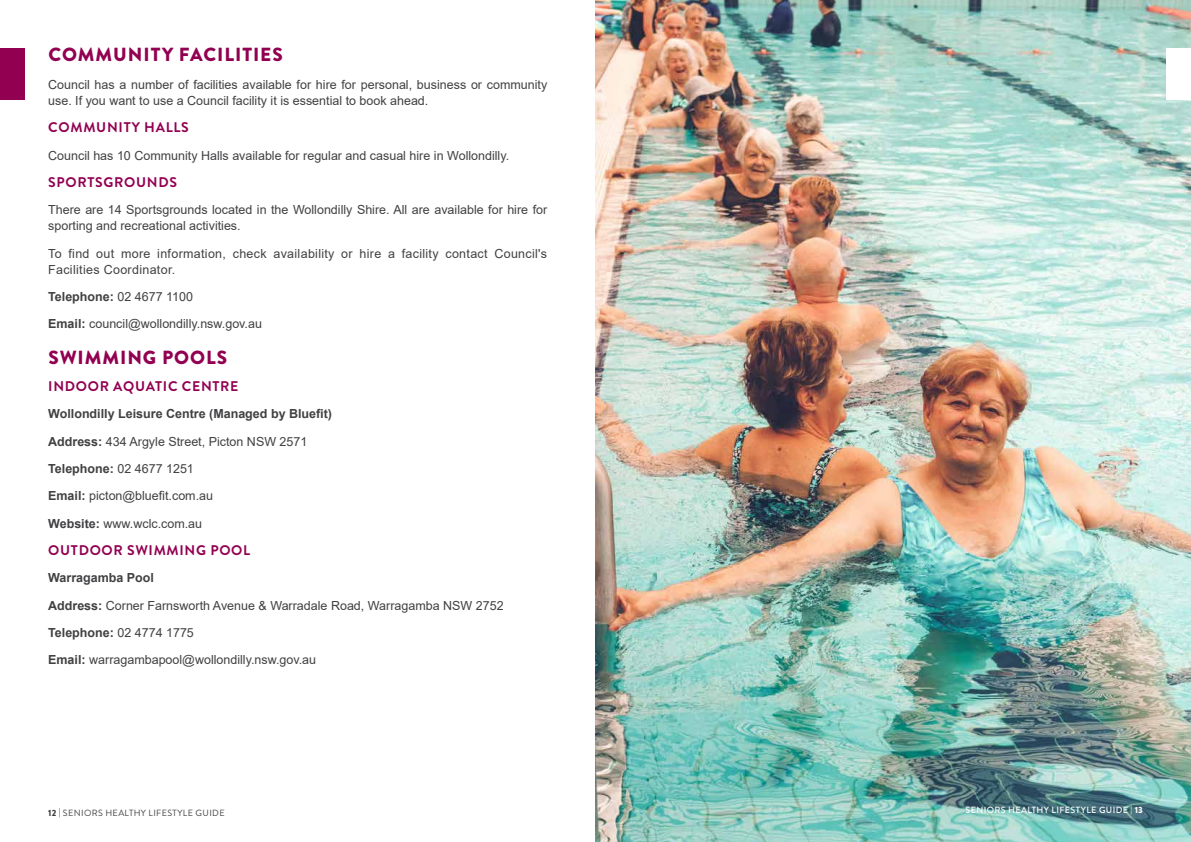
<style>
.page{position:relative;width:1191px;height:842px;background:#fff}
.page>*{position:absolute;margin:0;border:0;box-sizing:border-box;transform-origin:0 0}
.t1{font:900 19px "Brandon Grotesque";letter-spacing:.05em;color:#920051}
.t2{font:700 14px "Brandon Grotesque";letter-spacing:.05em;color:#920051}
.t3{font:12.5px/27.3px "Arial";color:#414042}
.t4{font:12.5px/16px "Arial";letter-spacing:.025em;color:#414042}
.t5{font:9px "Brandon Grotesque";letter-spacing:.04em;color:#414042}
.t6{font:500 9px "Brandon Grotesque";letter-spacing:.04em;color:#fff}
.s1{font-weight:700}
.s2{font-weight:900}
</style>
<div class="page">
<img style="left:595px;top:0;width:596px;height:842px">
<div style="left:0;top:48px;width:25px;height:51px;background:#920051"></div>
<div style="left:1166px;top:48px;width:25px;height:51px;background:#fff"></div>
<h1 class="t1" style="left:48px;top:41px;width:236px">COMMUNITY FACILITIES</h1>
<p class="t3" style="left:48px;top:76px;width:500px;line-height:16px">Council has a number of facilities available for hire for personal, business or community use. If you want to use a Council facility it is essential to book ahead.</p>
<p class="t2" style="left:48px;top:118px;width:142px">COMMUNITY HALLS</p>
<p class="t3" style="left:48px;top:141px;width:462px">Council has 10 Community Halls available for regular and casual hire in Wollondilly.</p>
<p class="t2" style="left:48px;top:172px;width:130px">SPORTSGROUNDS</p>
<p class="t3" style="left:48px;top:202px;width:500px;line-height:16px">There are 14 Sportsgrounds located in the Wollondilly Shire. All are available for hire for sporting and recreational activities.</p>
<p class="t4" style="left:48px;top:245px;width:500px">To find out more information, check availability or hire a facility contact Council's<br>Facilities Coordinator.</p>
<p class="t3" style="left:48px;top:283px;width:215px"><span class="s1">Telephone:</span> 02 4677 1100<br><span class="s1">Email:</span> council@wollondilly.nsw.gov.au</p>
<h1 class="t1" style="left:48px;top:344px;width:180px">SWIMMING POOLS</h1>
<p class="t2" style="left:48px;top:376px;width:192px">INDOOR AQUATIC CENTRE</p>
<p class="t3" style="left:48px;top:400px;width:285px"><span class="s1">Wollondilly Leisure Centre (Managed by Bluefit)<br>Address:</span> 434 Argyle Street, Picton NSW 2571<br><span class="s1">Telephone:</span> 02 4677 1251<br><span class="s1">Email:</span> picton@bluefit.com.au<br><span class="s1">Website:</span> www.wclc.com.au</p>
<p class="t2" style="left:48px;top:540px;width:203px">OUTDOOR SWIMMING POOL</p>
<p class="t3" style="left:48px;top:564px;width:457px"><span class="s1">Warragamba Pool<br>Address:</span> Corner Farnsworth Avenue &amp; Warradale Road, Warragamba NSW 2752<br><span class="s1">Telephone:</span> 02 4774 1775<br><span class="s1">Email:</span> warragambapool@wollondilly.nsw.gov.au</p>
<p class="t5" style="left:48px;top:807px;width:178px"><span class="s2">12</span> | SENIORS HEALTHY LIFESTYLE GUIDE</p>
<p class="t6" style="left:965px;top:803px;width:179px">SENIORS HEALTHY LIFESTYLE GUIDE | <span class="s2">13</span></p>
</div>
